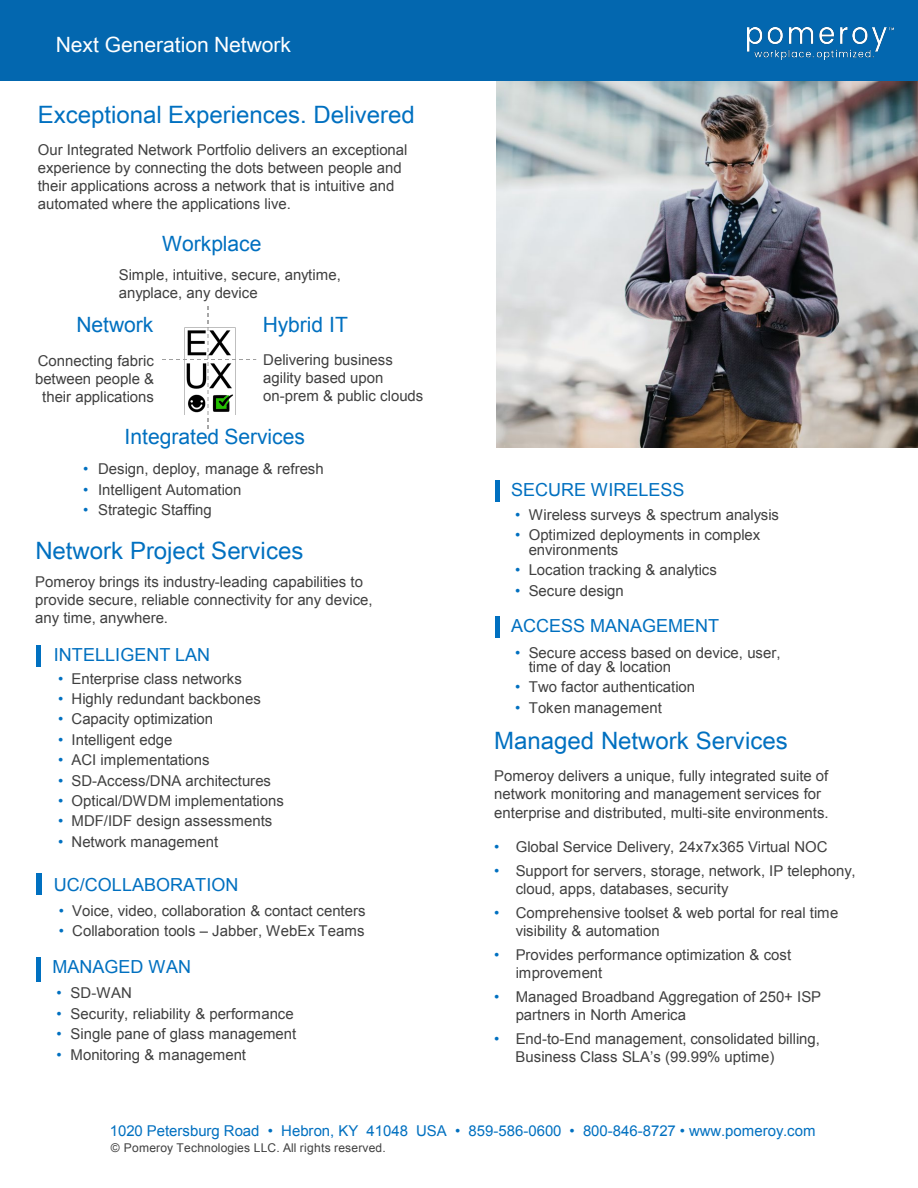
<style>
.page{position:relative;width:918px;height:1188px;background:#fff}
.page>*{position:absolute;margin:0;border:0;box-sizing:border-box;transform-origin:0 0}
.t1{font:24px "Arial Unicode MS";color:#0070c0}
.t2{font:21px "Arial";color:#0070c0}
.t3{font:21px "Arial Unicode MS";color:#fff}
.t4{font:18px "Arial";letter-spacing:.005em;color:#0070c0}
.t5{font:15px/18px "Arial";color:#404040}
.t6{font:15px "Arial";color:#0070c0}
.t7{font:12px "Arial";letter-spacing:.01em;color:#404040}
.s1{color:#0070c0}
</style>
<div class="page">
<div style="left:0;top:0;width:918px;height:81px;background:#0367af"></div>
<img style="left:747px;top:27px;width:147px;height:33px">
<img style="left:496px;top:81px;width:422px;height:367px">
<hr style="left:36px;top:645px;width:4px;height:22px;background:#0070c0">
<div style="left:36px;top:874px;width:5px;height:21px;background:#0070c0"></div>
<hr style="left:36px;top:957px;width:4px;height:25px;background:#0070c0">
<hr style="left:495px;top:480px;width:4px;height:22px;background:#0070c0">
<hr style="left:495px;top:616px;width:4px;height:22px;background:#0070c0">
<img style="left:162px;top:306px;width:95px;height:123px">
<p class="t3" style="left:56px;top:30px;width:237px">Next Generation Network</p>
<p class="t1" style="left:38px;top:98px;width:378px">Exceptional Experiences. Delivered</p>
<p class="t5" style="left:38px;top:141px;width:371px">Our Integrated Network Portfolio delivers an exceptional experience by connecting the dots between people and their applications across a network that is intuitive and automated where the applications live.</p>
<p class="t2" style="left:162px;top:230px;width:101px">Workplace</p>
<p class="t5" style="left:119px;top:266px;width:224px">Simple, intuitive, secure, anytime, anyplace, any device</p>
<p class="t2" style="left:76px;top:311px;width:78px">Network</p>
<p class="t5" style="left:35px;top:352px;width:121px;text-align:center">Connecting fabric between people &amp; their applications</p>
<p class="t2" style="left:263px;top:311px;width:87px">Hybrid IT</p>
<p class="t5" style="left:263px;top:351px;width:162px">Delivering business agility based upon on-prem &amp; public clouds</p>
<p class="t2" style="left:125px;top:422px;width:182px">Integrated Services</p>
<p class="t5" style="left:83px;top:460px;width:242px"><span class="s1">•</span> Design, deploy, manage &amp; refresh</p>
<p class="t5" style="left:83px;top:480px;width:160px"><span class="s1">•</span> Intelligent Automation</p>
<p class="t5" style="left:83px;top:501px;width:130px"><span class="s1">•</span> Strategic Staffing</p>
<p class="t1" style="left:35px;top:534px;width:270px">Network Project Services</p>
<p class="t5" style="left:35px;top:573px;width:339px">Pomeroy brings its industry-leading capabilities to provide secure, reliable connectivity for any device, any time, anywhere.</p>
<p class="t4" style="left:54px;top:643px;width:158px">INTELLIGENT LAN</p>
<p class="t5" style="left:58px;top:669px;width:185px"><span class="s1">•</span> Enterprise class networks</p>
<p class="t5" style="left:58px;top:690px;width:204px"><span class="s1">•</span> Highly redundant backbones</p>
<p class="t5" style="left:58px;top:710px;width:157px"><span class="s1">•</span> Capacity optimization</p>
<p class="t5" style="left:58px;top:731px;width:116px"><span class="s1">•</span> Intelligent edge</p>
<p class="t5" style="left:58px;top:751px;width:153px"><span class="s1">•</span> ACI implementations</p>
<p class="t5" style="left:58px;top:772px;width:215px"><span class="s1">•</span> SD-Access/DNA architectures</p>
<p class="t5" style="left:58px;top:792px;width:227px"><span class="s1">•</span> Optical/DWDM implementations</p>
<p class="t5" style="left:58px;top:812px;width:216px"><span class="s1">•</span> MDF/IDF design assessments</p>
<p class="t5" style="left:58px;top:833px;width:162px"><span class="s1">•</span> Network management</p>
<p class="t4" style="left:54px;top:873px;width:186px">UC/COLLABORATION</p>
<p class="t5" style="left:59px;top:902px;width:308px"><span class="s1">•</span> Voice, video, collaboration &amp; contact centers</p>
<p class="t5" style="left:59px;top:922px;width:307px"><span class="s1">•</span> Collaboration tools – Jabber, WebEx Teams</p>
<p class="t4" style="left:52px;top:954px;width:140px">MANAGED WAN</p>
<p class="t5" style="left:57px;top:984px;width:77px"><span class="s1">•</span> SD-WAN</p>
<p class="t5" style="left:57px;top:1005px;width:239px"><span class="s1">•</span> Security, reliability &amp; performance</p>
<p class="t5" style="left:57px;top:1025px;width:241px"><span class="s1">•</span> Single pane of glass management</p>
<p class="t5" style="left:57px;top:1045px;width:191px"><span class="s1">•</span> Monitoring &amp; management</p>
<p class="t4" style="left:511px;top:477px;width:175px">SECURE WIRELESS</p>
<p class="t5" style="left:515px;top:506px;width:265px"><span class="s1">•</span> Wireless surveys &amp; spectrum analysis</p>
<p class="t5" style="left:529px;top:528px;width:233px;line-height:14.4px;text-indent:-14px"><span class="s1">•</span> Optimized deployments in complex environments</p>
<p class="t5" style="left:515px;top:561px;width:203px"><span class="s1">•</span> Location tracking &amp; analytics</p>
<p class="t5" style="left:515px;top:582px;width:110px"><span class="s1">•</span> Secure design</p>
<p class="t4" style="left:511px;top:614px;width:210px">ACCESS MANAGEMENT</p>
<p class="t5" style="left:529px;top:645px;width:253px;line-height:14.4px;text-indent:-14px"><span class="s1">•</span> Secure access based on device, user, time of day &amp; location</p>
<p class="t5" style="left:515px;top:678px;width:181px"><span class="s1">•</span> Two factor authentication</p>
<p class="t5" style="left:515px;top:699px;width:148px"><span class="s1">•</span> Token management</p>
<p class="t1" style="left:494px;top:724px;width:295px">Managed Network Services</p>
<p class="t5" style="left:494px;top:767px;width:336px">Pomeroy delivers a unique, fully integrated suite of network monitoring and management services for enterprise and distributed, multi-site environments.</p>
<p class="t5" style="left:494px;top:838px;width:335px"><span class="s1">•</span> Global Service Delivery, 24x7x365 Virtual NOC</p>
<p class="t5" style="left:516px;top:862px;width:341px;text-indent:-22px"><span class="s1">•</span> Support for servers, storage, network, IP telephony, cloud, apps, databases, security</p>
<p class="t5" style="left:516px;top:904px;width:324px;text-indent:-22px"><span class="s1">•</span> Comprehensive toolset &amp; web portal for real time visibility &amp; automation</p>
<p class="t5" style="left:516px;top:946px;width:277px;text-indent:-22px"><span class="s1">•</span> Provides performance optimization &amp; cost improvement</p>
<p class="t5" style="left:516px;top:988px;width:307px;text-indent:-22px"><span class="s1">•</span> Managed Broadband Aggregation of 250+ ISP partners in North America</p>
<p class="t5" style="left:516px;top:1030px;width:306px;text-indent:-22px"><span class="s1">•</span> End-to-End management, consolidated billing,<br>Business Class SLA’s (99.99% uptime)</p>
<p class="t6" style="left:110px;top:1121px;width:707px">1020 Petersburg Road • Hebron, KY 41048 USA • 859-586-0600 • 800-846-8727 • www.pomeroy.com</p>
<p class="t7" style="left:111px;top:1140px;width:276px">© Pomeroy Technologies LLC. All rights reserved.</p>
</div>
